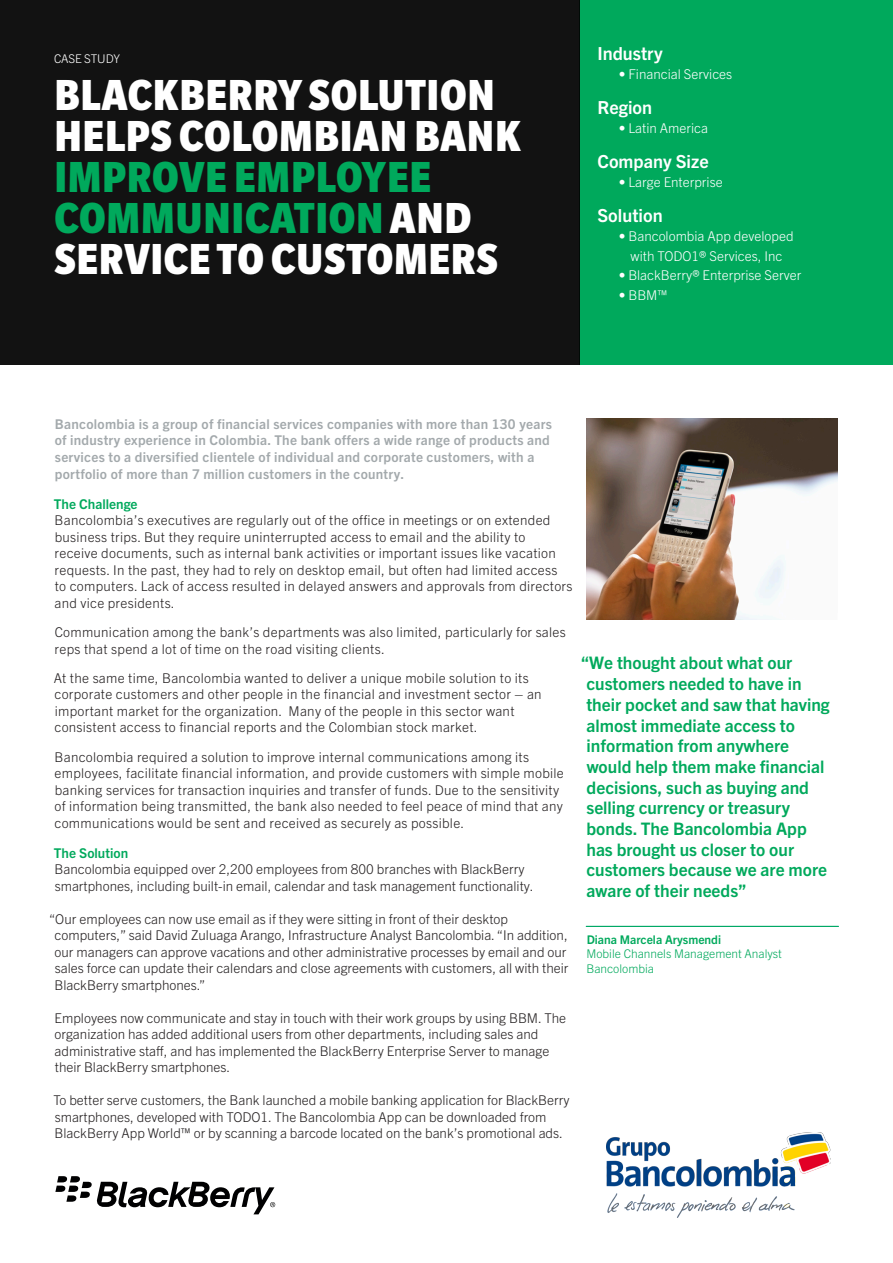
<style>
.page{position:relative;width:893px;height:1263px;background:#fff}
.page>*{position:absolute;margin:0;border:0;box-sizing:border-box;transform-origin:0 0}
.t1{font:900 condensed 47.25px/41.1px "Slate Pro";letter-spacing:.015em;color:#fff}
.t2{font:700 18px "Trade Gothic Next LT Pro";color:#fff}
.t3{font:700 17.25px/20.7px "Trade Gothic Next LT Pro";color:#00a95c}
.t4{font:300 13.5px/16.5px "Trade Gothic Next LT Pro";letter-spacing:.02em;color:#231f20}
.t5{font:300 13.5px/16.5px "Trade Gothic Next LT Pro";color:#231f20}
.t6{font:700 13.5px/16.8px "Trade Gothic Next LT Pro";letter-spacing:.02em;color:#a3a9ac}
.t7{font:300 13.5px/19.5px "Trade Gothic Next LT Pro";color:#fff;text-align:center}
.t8{font:700 13.5px "Trade Gothic Next LT Pro";color:#00a95c}
.t9{font:300 12px/14.4px "Trade Gothic Next LT Pro";color:#00a95c}
.t10{font:300 12px "Trade Gothic Next LT Pro";letter-spacing:-.01em;color:#fff}
.s1{color:#00a95c}
.s2{font-weight:700}
</style>
<div class="page">
<svg style="left:55px;top:1176px;width:220px;height:38px"></svg>
<div style="left:579px;top:0;width:314px;height:364px;background:#00a95c"></div>
<img style="left:586px;top:419px;width:252px;height:200px">
<div style="left:0;top:0;width:579px;height:364px;background:#121212"></div>
<hr style="left:586px;top:926px;width:253px;height:1px;background:#00a95c">
<img style="left:607px;top:1133px;width:224px;height:84px">
<p class="t10" style="left:54px;top:50px;width:68px">CASE STUDY</p>
<p class="t2" style="left:597px;top:41px;width:67px">Industry</p>
<p class="t7" style="left:619px;top:64px;width:115px">• Financial Services</p>
<p class="t2" style="left:597px;top:95px;width:56px">Region</p>
<p class="t7" style="left:619px;top:118px;width:91px">• Latin America</p>
<p class="t2" style="left:597px;top:149px;width:113px">Company Size</p>
<p class="t7" style="left:619px;top:172px;width:105px">• Large Enterprise</p>
<p class="t2" style="left:597px;top:203px;width:67px">Solution</p>
<p class="t7" style="left:619px;top:226px;width:176px">• Bancolombia App developed with TODO1® Services, Inc</p>
<p class="t7" style="left:619px;top:265px;width:184px">• BlackBerry® Enterprise Server</p>
<p class="t7" style="left:619px;top:284px;width:50px">• BBM™</p>
<p class="t1" style="left:54px;top:74px;width:468px">BLACKBERRY SOLUTION<br>HELPS COLOMBIAN BANK<br><span class="s1">IMPROVE EMPLOYEE<br>COMMUNICATION</span> AND<br>SERVICE TO CUSTOMERS</p>
<p class="t6" style="left:55px;top:414px;width:499px">Bancolombia is a group of financial services companies with more than 130 years of industry experience in Colombia. The bank offers a wide range of products and services to a diversified clientele of individual and corporate customers, with a portfolio of more than 7 million customers in the country.</p>
<p class="t8" style="left:54px;top:495px;width:85px">The Challenge</p>
<p class="t4" style="left:55px;top:511px;width:519px">Bancolombia’s executives are regularly out of the office in meetings or on extended business trips. But they require uninterrupted access to email and the ability to<br>receive documents, such as internal bank activities or important issues like vacation requests. In the past, they had to rely on desktop email, but often had limited access<br>to computers. Lack of access resulted in delayed answers and approvals from directors and vice presidents.</p>
<p class="t4" style="left:55px;top:623px;width:513px">Communication among the bank’s departments was also limited, particularly for sales reps that spend a lot of time on the road visiting clients.</p>
<p class="t4" style="left:54px;top:669px;width:489px">At the same time, Bancolombia wanted to deliver a unique mobile solution to its corporate customers and other people in the financial and investment sector – an important market for the organization. Many of the people in this sector want consistent access to financial reports and the Colombian stock market.</p>
<p class="t4" style="left:55px;top:748px;width:511px">Bancolombia required a solution to improve internal communications among its employees, facilitate financial information, and provide customers with simple mobile banking services for transaction inquiries and transfer of funds. Due to the sensitivity of information being transmitted, the bank also needed to feel peace of mind that any communications would be sent and received as securely as possible.</p>
<p class="t8" style="left:54px;top:843px;width:76px">The Solution</p>
<p class="t5" style="left:55px;top:860px;width:480px">Bancolombia equipped over 2,200 employees from 800 branches with BlackBerry smartphones, including built-in email, calendar and task management functionality.</p>
<p class="t5" style="left:55px;top:910px;width:515px;text-indent:-6px">“Our employees can now use email as if they were sitting in front of their desktop computers,” said David Zuluaga Arango, Infrastructure Analyst Bancolombia. “In addition, our managers can approve vacations and other administrative processes by email and our sales force can update their calendars and close agreements with customers, all with their BlackBerry smartphones.”</p>
<p class="t5" style="left:55px;top:1009px;width:513px">Employees now communicate and stay in touch with their work groups by using BBM. The organization has added additional users from other departments, including sales and administrative staff, and has implemented the BlackBerry Enterprise Server to manage their BlackBerry smartphones.</p>
<p class="t5" style="left:53px;top:1091px;width:518px">To better serve customers, the Bank launched a mobile banking application for BlackBerry smartphones, developed with TODO1. The Bancolombia App can be downloaded from<br>BlackBerry App World™ or by scanning a barcode located on the bank’s promotional ads.</p>
<p class="t3" style="left:586px;top:652px;width:245px;text-indent:-6px">“We thought about what our customers needed to have in their pocket and saw that having almost immediate access to information from anywhere would help them make financial decisions, such as buying and selling currency or treasury bonds. The Bancolombia App has brought us closer to our customers because we are more aware of their needs”</p>
<p class="t9" style="left:586px;top:931px;width:197px"><span class="s2">Diana Marcela Arysmendi<br></span>Mobile Channels Management Analyst<br>Bancolombia</p>
</div>
